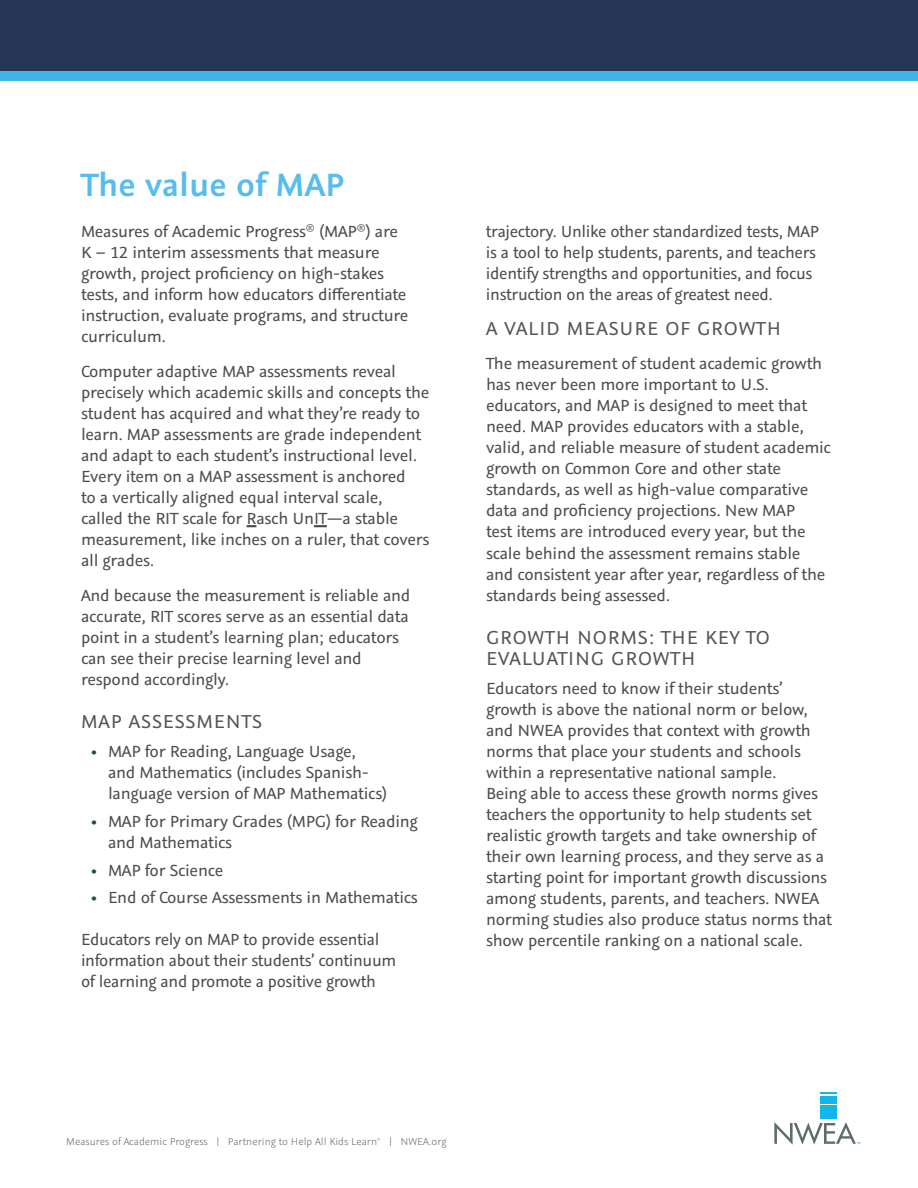
<style>
.page{position:relative;width:918px;height:1188px;background:#fff}
.page>*{position:absolute;margin:0;border:0;box-sizing:border-box;transform-origin:0 0}
.t1{font:600 36px "Graublau Sans";color:#56bdec}
.t2{font:21px/21px "Graublau Sans";letter-spacing:.04em;color:#565753}
.t3{font:18px/21px "Graublau Sans";letter-spacing:-.015em;color:#4d4d4f}
.t4{font:300 11.25px "Graublau Sans";color:#4f5858}
.t5{font:300 3px "Graublau Sans";color:#4f5858}
.s1{font-size:15.75px;color:#284a57}
</style>
<div class="page">
<div style="left:820px;top:1106px;width:17px;height:13px;background:#13b6ea"></div>
<div style="left:820px;top:1096px;width:17px;height:8px;background:#13b6ea"></div>
<svg style="left:820px;top:1092px;width:17px;height:2px"></svg>
<svg style="left:774px;top:1122px;width:86px;height:23px"></svg>
<svg style="left:247px;top:525px;width:9px;height:2px"></svg>
<svg style="left:314px;top:525px;width:13px;height:2px"></svg>
<div style="left:0;top:0;width:918px;height:75px;background:#263656"></div>
<div style="left:0;top:72px;width:918px;height:9px;background:#40b4e5"></div>
<h1 class="t1" style="left:81px;top:163px;width:265px">The value of MAP</h1>
<p class="t3" style="left:81px;top:221px;width:329px">Measures of Academic Progress<sup>®</sup> (MAP<sup>®</sup>) are K – 12 interim assessments that measure growth, project proficiency on high-stakes tests, and inform how educators differentiate instruction, evaluate programs, and structure curriculum.</p>
<p class="t3" style="left:81px;top:361px;width:350px">Computer adaptive MAP assessments reveal precisely which academic skills and concepts the student has acquired and what they’re ready to learn. MAP assessments are grade independent and adapt to each student’s instructional level.<br>Every item on a MAP assessment is anchored<br>to a vertically aligned equal interval scale,<br>called the RIT scale for Rasch UnIT—a stable measurement, like inches on a ruler, that covers all grades.</p>
<p class="t3" style="left:81px;top:584px;width:331px">And because the measurement is reliable and accurate, RIT scores serve as an essential data point in a student’s learning plan; educators can see their precise learning level and respond accordingly.</p>
<p class="t2" style="left:81px;top:711px;width:183px">MAP ASSESSMENTS</p>
<p class="t3" style="left:108px;top:741px;width:281px;text-indent:-16px"><span class="s1">•</span> MAP for Reading, Language Usage, and Mathematics (includes Spanish&shy;language version of MAP Mathematics)</p>
<p class="t3" style="left:108px;top:811px;width:311px;text-indent:-16px"><span class="s1">•</span> MAP for Primary Grades (MPG) for Reading and Mathematics</p>
<p class="t3" style="left:92px;top:860px;width:133px"><span class="s1">•</span> MAP for Science</p>
<p class="t3" style="left:92px;top:887px;width:328px"><span class="s1">•</span> End of Course Assessments in Mathematics</p>
<p class="t3" style="left:81px;top:929px;width:317px">Educators rely on MAP to provide essential information about their students’ continuum of learning and promote a positive growth</p>
<p class="t3" style="left:486px;top:221px;width:334px">trajectory. Unlike other standardized tests, MAP is a tool to help students, parents, and teachers identify strengths and opportunities, and focus instruction on the areas of greatest need.</p>
<p class="t2" style="left:486px;top:318px;width:297px">A VALID MEASURE OF GROWTH</p>
<p class="t3" style="left:486px;top:353px;width:346px">The measurement of student academic growth has never been more important to U.S. educators, and MAP is designed to meet that need. MAP provides educators with a stable, valid, and reliable measure of student academic growth on Common Core and other state standards, as well as high-value comparative data and proficiency projections. New MAP<br>test items are introduced every year, but the scale behind the assessment remains stable and consistent year after year, regardless of the standards being assessed.</p>
<p class="t2" style="left:486px;top:627px;width:285px">GROWTH NORMS: THE KEY TO<br>EVALUATING GROWTH</p>
<p class="t3" style="left:486px;top:678px;width:348px">Educators need to know if their students’ growth is above the national norm or below, and NWEA provides that context with growth norms that place your students and schools within a representative national sample.<br>Being able to access these growth norms gives teachers the opportunity to help students set realistic growth targets and take ownership of their own learning process, and they serve as a starting point for important growth discussions among students, parents, and teachers. NWEA norming studies also produce status norms that show percentile ranking on a national scale.</p>
<p class="t4" style="left:66px;top:1135px;width:312px">Measures of Academic Progress | Partnering to Help All Kids Learn</p>
<p class="t5" style="left:377px;top:1137px;width:5px">®</p>
<p class="t4" style="left:389px;top:1135px;width:59px">| NWEA.org</p>
</div>
